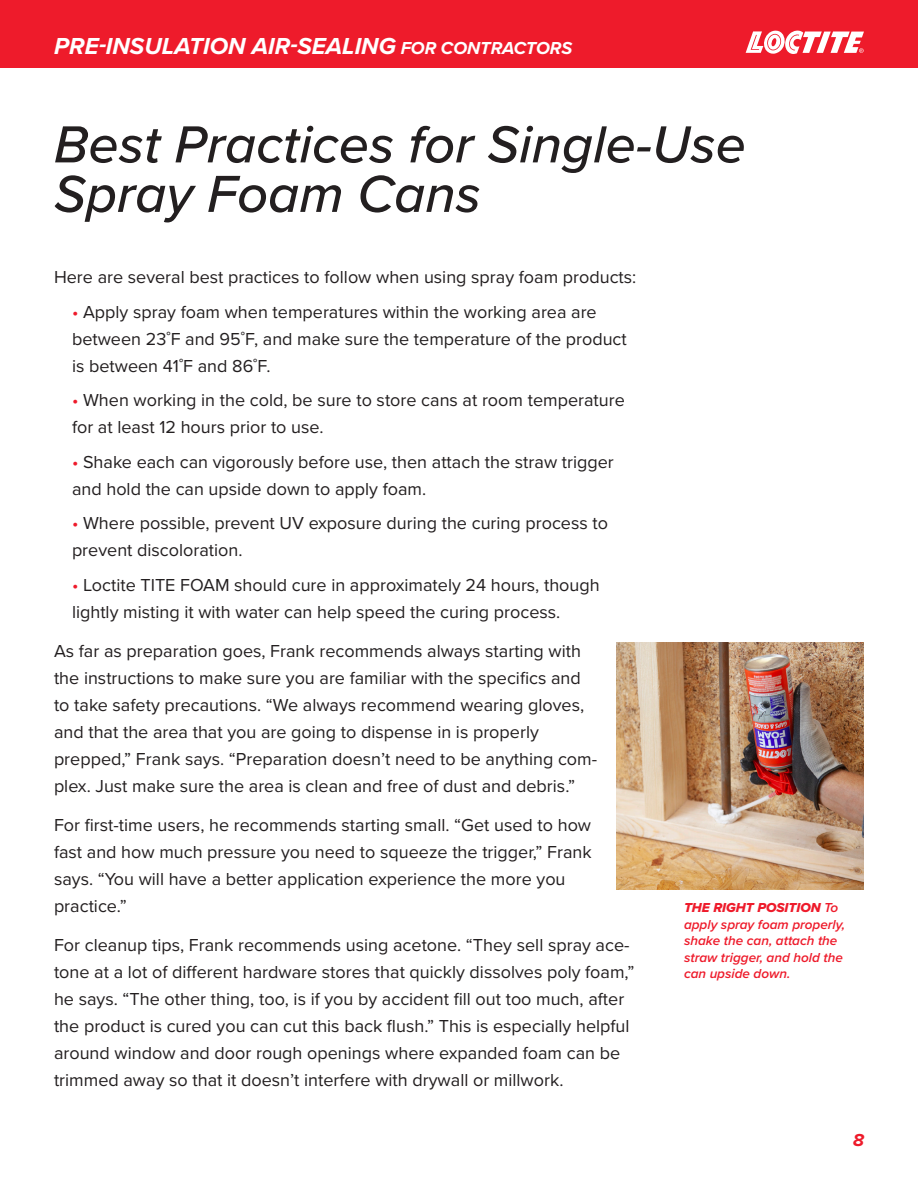
<style>
.page{position:relative;width:918px;height:1188px;background:#fff}
.page>*{position:absolute;margin:0;border:0;box-sizing:border-box;transform-origin:0 0}
.t1{font:italic 500 54px/49.5px "Proxima Nova";color:#231f20}
.t2{font:italic 700 24px "Proxima Nova";color:#fff}
.t3{font:18px/27px "Proxima Nova";color:#231f20}
.t4{font:italic 700 18px "Proxima Nova";color:#ee1b2b}
.t5{font:italic 600 13.5px/16.5px "Proxima Nova";color:#ee1b2b}
.s1{font-size:18px}
.s2{color:#ee1b2b}
.s3{font-family:"Proxima Nova Extrabld It";font-weight:400;font-style:normal}
</style>
<div class="page">
<div style="left:0;top:0;width:918px;height:68px;background:#ee1b2b"></div>
<svg style="left:746px;top:30px;width:118px;height:24px"></svg>
<img style="left:617px;top:643px;width:247px;height:247px">
<h2 class="t2" style="left:54px;top:28px;width:519px">PRE-INSULATION AIR-SEALING <span class="s1">FOR CONTRACTORS</span></h2>
<p class="t1" style="left:54px;top:118px;width:693px">Best Practices for Single-Use<br>Spray Foam Cans</p>
<p class="t3" style="left:54px;top:263px;width:584px">Here are several best practices to follow when using spray foam products:</p>
<p class="t3" style="left:72px;top:297px;width:556px"><span class="s2">•</span> Apply spray foam when temperatures within the working area are between 23˚F and 95˚F, and make sure the temperature of the product is between 41˚F and 86˚F.</p>
<p class="t3" style="left:72px;top:386px;width:554px"><span class="s2">•</span> When working in the cold, be sure to store cans at room temperature for at least 12 hours prior to use.</p>
<p class="t3" style="left:72px;top:447px;width:543px"><span class="s2">•</span> Shake each can vigorously before use, then attach the straw trigger and hold the can upside down to apply foam.</p>
<p class="t3" style="left:72px;top:509px;width:538px"><span class="s2">•</span> Where possible, prevent UV exposure during the curing process to prevent discoloration.</p>
<p class="t3" style="left:72px;top:570px;width:529px"><span class="s2">•</span> Loctite TITE FOAM should cure in approximately 24 hours, though lightly misting it with water can help speed the curing process.</p>
<p class="t3" style="left:54px;top:636px;width:545px">As far as preparation goes, Frank recommends always starting with the instructions to make sure you are familiar with the specifics and to take safety precautions. “We always recommend wearing gloves, and that the area that you are going to dispense in is properly prepped,” Frank says. “Preparation doesn’t need to be anything com&shy;plex. Just make sure the area is clean and free of dust and debris.”</p>
<p class="t3" style="left:54px;top:810px;width:539px">For first-time users, he recommends starting small. “Get used to how fast and how much pressure you need to squeeze the trigger,” Frank says. “You will have a better application experience the more you practice.”</p>
<p class="t3" style="left:54px;top:930px;width:582px">For cleanup tips, Frank recommends using acetone. “They sell spray ace&shy;tone at a lot of different hardware stores that quickly dissolves poly foam,” he says. “The other thing, too, is if you by accident fill out too much, after the product is cured you can cut this back flush.” This is especially helpful around window and door rough openings where expanded foam can be trimmed away so that it doesn’t interfere with drywall or millwork.</p>
<p class="t5" style="left:684px;top:899px;width:163px"><span class="s3">THE RIGHT POSITION</span> To apply spray foam properly, shake the can, attach the straw trigger, and hold the can upside down.</p>
<p class="t4" style="left:853px;top:1127px;width:12px">8</p>
</div>
